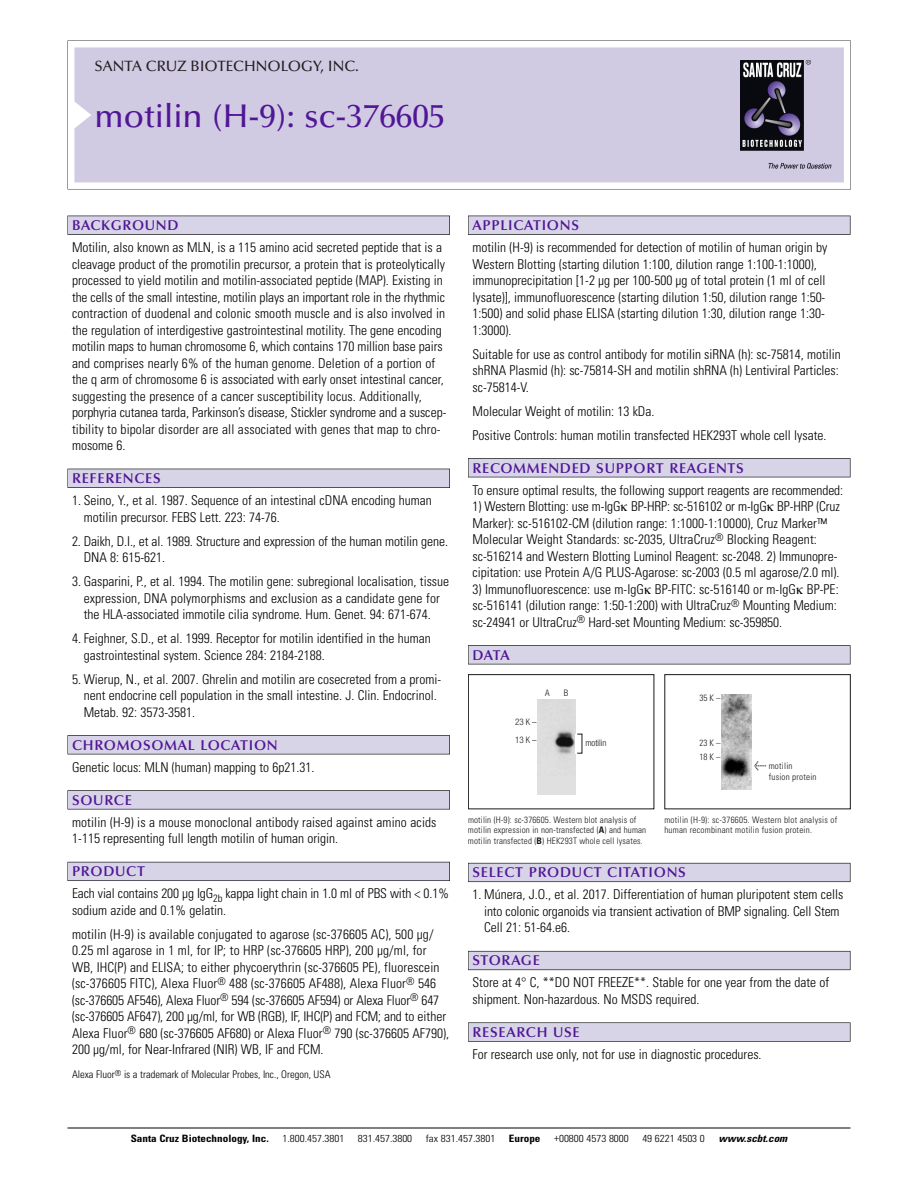
<style>
.page{position:relative;width:918px;height:1188px;background:#fff}
.page>*{position:absolute;margin:0;border:0;box-sizing:border-box;transform-origin:0 0}
.t1{font:500 33px "Optima";color:#511695}
.t2{font:500 15px "Optima";color:#231f20}
.t3{font:600 14.25px "Optima";letter-spacing:.05em;color:#511695}
.t4{font:300 condensed 13.5px/16.5px "Univers";color:#000}
.t5{font:300 condensed 10.5px "Univers";color:#000}
.t6{font:300 condensed 10.2px "Univers";color:#000;scale:1.1 1}
.t7{font:700 condensed 10.2px "Univers";color:#000;scale:1.1 1}
.t8{font:italic 700 condensed 10.2px "Univers";color:#000;scale:1.1 1}
.t9{font:300 condensed 9px/10.5px "Univers";letter-spacing:.015em;color:#191919}
.t10{font:300 condensed 9px/17.4px "Helvetica Neue";color:#191919}
.s1{font-weight:700}
.s2{font-family:"Meta Plus";font-weight:400;font-stretch:normal;font-size:10.5px}
</style>
<div class="page">
<svg style="left:68px;top:40px;width:783px;height:149px"></svg>
<div style="left:74px;top:47px;width:770px;height:135px;background:#d1cae3"></div>
<img style="left:741px;top:60px;width:90px;height:108px">
<div style="left:68px;top:216px;width:382px;height:19px;background:#535256"></div>
<div style="left:68px;top:216px;width:381px;height:18px;background:#d7d4e8"></div>
<div style="left:68px;top:469px;width:382px;height:19px;background:#525156"></div>
<div style="left:68px;top:469px;width:381px;height:18px;background:#d7d4e8"></div>
<div style="left:68px;top:735px;width:382px;height:19px;background:#545357"></div>
<div style="left:68px;top:736px;width:381px;height:18px;background:#d7d4e8"></div>
<div style="left:68px;top:790px;width:382px;height:19px;background:#575659"></div>
<div style="left:68px;top:791px;width:381px;height:18px;background:#d7d4e8"></div>
<div style="left:68px;top:862px;width:382px;height:19px;background:#595860"></div>
<div style="left:68px;top:862px;width:381px;height:18px;background:#d7d4e8"></div>
<div style="left:468px;top:216px;width:382px;height:19px;background:#535256"></div>
<div style="left:468px;top:216px;width:382px;height:18px;background:#d7d4e8"></div>
<div style="left:468px;top:458px;width:382px;height:19px;background:#515155"></div>
<div style="left:468px;top:459px;width:382px;height:18px;background:#d7d4e8"></div>
<div style="left:468px;top:645px;width:382px;height:19px;background:#545357"></div>
<div style="left:468px;top:646px;width:382px;height:18px;background:#d7d4e8"></div>
<div style="left:468px;top:863px;width:382px;height:19px;background:#64626c"></div>
<div style="left:468px;top:863px;width:382px;height:18px;background:#d7d4e8"></div>
<div style="left:468px;top:951px;width:382px;height:19px;background:#686770"></div>
<div style="left:468px;top:952px;width:382px;height:18px;background:#d7d4e8"></div>
<svg style="left:468px;top:1022px;width:382px;height:20px"></svg>
<div style="left:468px;top:1023px;width:382px;height:18px;background:#d7d4e8"></div>
<hr style="left:68px;top:1128px;width:782px;height:1px;background:#000">
<div style="left:468px;top:674px;width:186px;height:135px;border:1px solid #191919"></div>
<img style="left:538px;top:700px;width:38px;height:95px">
<div style="left:664px;top:674px;width:187px;height:135px;border:1px solid #191919"></div>
<img style="left:722px;top:694px;width:30px;height:95px">
<p class="t2" style="left:94px;top:60px;width:266px">SANTA CRUZ BIOTECHNOLOGY, INC.</p>
<p class="t1" style="left:94px;top:102px;width:352px">motilin (H-9): sc-376605</p>
<p class="t3" style="left:72px;top:219px;width:108px">BACKGROUND</p>
<p class="t4" style="left:72px;top:240px;width:376px">Motilin, also known as MLN, is a 115 amino acid secreted peptide that is a cleavage product of the promotilin precursor, a protein that is proteolytically processed to yield motilin and motilin-associated peptide (MAP). Existing in the cells of the small intestine, motilin plays an important role in the rhythmic contraction of duodenal and colonic smooth muscle and is also involved in the regulation of interdigestive gastrointestinal motility. The gene encoding motilin maps to human chromosome 6, which contains 170 million base pairs and comprises nearly 6% of the human genome. Deletion of a portion of the q arm of chromosome 6 is associated with early onset intestinal cancer, suggesting the presence of a cancer susceptibility locus. Additionally, porphyria cutanea tarda, Parkinson’s disease, Stickler syndrome and a suscep&shy;tibility to bipolar disorder are all associated with genes that map to chro&shy;mosome 6.</p>
<p class="t3" style="left:72px;top:472px;width:90px">REFERENCES</p>
<p class="t4" style="left:84px;top:493px;width:350px;text-indent:-12px">1. Seino, Y., et al. 1987. Sequence of an intestinal cDNA encoding human motilin precursor. FEBS Lett. 223: 74-76.</p>
<p class="t4" style="left:84px;top:534px;width:366px;text-indent:-12px">2. Daikh, D.I., et al. 1989. Structure and expression of the human motilin gene.<br>DNA 8: 615-621.</p>
<p class="t4" style="left:72px;top:574px;width:379px;text-align:center">3. Gasparini, P., et al. 1994. The motilin gene: subregional localisation, tissue expression, DNA polymorphisms and exclusion as a candidate gene for<br>the HLA-associated immotile cilia syndrome. Hum. Genet. 94: 671-674.</p>
<p class="t4" style="left:84px;top:631px;width:349px;text-indent:-12px">4. Feighner, S.D., et al. 1999. Receptor for motilin identified in the human gastrointestinal system. Science 284: 2184-2188.</p>
<p class="t4" style="left:84px;top:672px;width:359px;text-indent:-12px">5. Wierup, N., et al. 2007. Ghrelin and motilin are cosecreted from a promi&shy;nent endocrine cell population in the small intestine. J. Clin. Endocrinol.<br>Metab. 92: 3573-3581.</p>
<p class="t3" style="left:72px;top:739px;width:207px">CHROMOSOMAL LOCATION</p>
<p class="t4" style="left:72px;top:760px;width:244px">Genetic locus: MLN (human) mapping to 6p21.31.</p>
<p class="t3" style="left:72px;top:794px;width:61px">SOURCE</p>
<p class="t4" style="left:72px;top:815px;width:366px">motilin (H-9) is a mouse monoclonal antibody raised against amino acids<br>1-115 representing full length motilin of human origin.</p>
<p class="t3" style="left:72px;top:865px;width:74px">PRODUCT</p>
<p class="t4" style="left:72px;top:887px;width:379px">Each vial contains 200 µg IgG<sub>2b</sub> kappa light chain in 1.0 ml of PBS with &lt; 0.1% sodium azide and 0.1% gelatin.</p>
<p class="t4" style="left:72px;top:927px;width:379px">motilin (H-9) is available conjugated to agarose (sc-376605 AC), 500 µg/ 0.25 ml agarose in 1 ml, for IP; to HRP (sc-376605 HRP), 200 µg/ml, for WB, IHC(P) and ELISA; to either phycoerythrin (sc-376605 PE), fluorescein (sc-376605 FITC), Alexa Fluor<sup>®</sup> 488 (sc-376605 AF488), Alexa Fluor<sup>®</sup> 546 (sc-376605 AF546), Alexa Fluor<sup>®</sup> 594 (sc-376605 AF594) or Alexa Fluor<sup>®</sup> 647 (sc-376605 AF647), 200 µg/ml, for WB (RGB), IF, IHC(P) and FCM; and to either Alexa Fluor<sup>®</sup> 680 (sc-376605 AF680) or Alexa Fluor<sup>®</sup> 790 (sc-376605 AF790), 200 µg/ml, for Near-Infrared (NIR) WB, IF and FCM.</p>
<p class="t5" style="left:72px;top:1071px;width:260px">Alexa Fluor<sup>®</sup> is a trademark of Molecular Probes, Inc., Oregon, USA</p>
<p class="t3" style="left:473px;top:219px;width:108px">APPLICATIONS</p>
<p class="t4" style="left:473px;top:240px;width:356px">motilin (H-9) is recommended for detection of motilin of human origin by Western Blotting (starting dilution 1:100, dilution range 1:100-1:1000), immunoprecipitation [1-2 µg per 100-500 µg of total protein (1 ml of cell lysate)], immunofluorescence (starting dilution 1:50, dilution range 1:50- 1:500) and solid phase ELISA (starting dilution 1:30, dilution range 1:30- 1:3000).</p>
<p class="t4" style="left:473px;top:347px;width:370px">Suitable for use as control antibody for motilin siRNA (h): sc-75814, motilin shRNA Plasmid (h): sc-75814-SH and motilin shRNA (h) Lentiviral Particles: sc-75814-V.</p>
<p class="t4" style="left:473px;top:404px;width:183px">Molecular Weight of motilin: 13 kDa.</p>
<p class="t4" style="left:473px;top:428px;width:355px">Positive Controls: human motilin transfected HEK293T whole cell lysate.</p>
<p class="t3" style="left:473px;top:462px;width:273px">RECOMMENDED SUPPORT REAGENTS</p>
<p class="t4" style="left:473px;top:483px;width:372px">To ensure optimal results, the following support reagents are recommended:</p>
<p class="t4" style="left:473px;top:499px;width:369px">1) Western Blotting: use m-IgG BP-HRP: sc-516102 or m-IgG BP-HRP (Cruz Marker): sc-516102-CM (dilution range: 1:1000-1:10000), Cruz Marker™ Molecular Weight Standards: sc-2035, UltraCruz<sup>®</sup> Blocking Reagent: sc-516214 and Western Blotting Luminol Reagent: sc-2048. 2) Immunopre&shy;cipitation: use Protein A/G PLUS-Agarose: sc-2003 (0.5 ml agarose/2.0 ml).</p>
<p class="t4" style="left:473px;top:582px;width:368px">3) Immunofluorescence: use m-IgG BP-FITC: sc-516140 or m-IgG BP-PE: sc-516141 (dilution range: 1:50-1:200) with UltraCruz<sup>®</sup> Mounting Medium: sc-24941 or UltraCruz<sup>®</sup> Hard-set Mounting Medium: sc-359850.</p>
<p class="t3" style="left:473px;top:649px;width:39px">DATA</p>
<p class="t10" style="left:545px;top:685px;width:6px">A</p>
<p class="t10" style="left:564px;top:685px;width:6px">B</p>
<p class="t10" style="left:515px;top:714px;width:23px">23K–<br>13K–</p>
<p class="t10" style="left:585px;top:735px;width:23px">motilin</p>
<p class="t9" style="left:468px;top:815px;width:180px">motilin (H-9): sc-376605. Western blot analysis of motilin expression in non-transfected (<span class="s1">A</span>) and human motilin transfected (<span class="s1">B</span>) HEK293T whole cell lysates.</p>
<p class="t9" style="left:700px;top:693px;width:22px">35 K –</p>
<p class="t9" style="left:700px;top:736px;width:22px;line-height:14.4px">23 K –<br>18 K –</p>
<p class="t9" style="left:769px;top:762px;width:49px;text-indent:-15px"><span class="s2">&lt;</span> motilin<br>fusion protein</p>
<p class="t9" style="left:664px;top:815px;width:174px">motilin (H-9): sc-376605. Western blot analysis of human recombinant motilin fusion protein.</p>
<p class="t3" style="left:473px;top:867px;width:215px">SELECT PRODUCT CITATIONS</p>
<p class="t4" style="left:484px;top:888px;width:361px;text-indent:-12px">1. Múnera, J.O., et al. 2017. Differentiation of human pluripotent stem cells into colonic organoids via transient activation of BMP signaling. Cell Stem<br>Cell 21: 51-64.e6.</p>
<p class="t3" style="left:473px;top:955px;width:69px">STORAGE</p>
<p class="t4" style="left:473px;top:976px;width:358px">Store at 4° C, **DO NOT FREEZE**. Stable for one year from the date of shipment. Non-hazardous. No MSDS required.</p>
<p class="t3" style="left:473px;top:1026px;width:109px">RESEARCH USE</p>
<p class="t4" style="left:473px;top:1047px;width:291px">For research use only, not for use in diagnostic procedures.</p>
<p class="t7" style="left:131px;top:1135px;width:127px">Santa Cruz Biotechnology, Inc.</p>
<p class="t6" style="left:282px;top:1135px;width:58px">1.800.457.3801</p>
<p class="t6" style="left:358px;top:1135px;width:51px">831.457.3800</p>
<p class="t6" style="left:426px;top:1135px;width:65px">fax 831.457.3801</p>
<p class="t7" style="left:509px;top:1135px;width:30px">Europe</p>
<p class="t6" style="left:554px;top:1135px;width:69px">+00800 4573 8000</p>
<p class="t6" style="left:642px;top:1135px;width:58px">49 6221 4503 0</p>
<p class="t8" style="left:719px;top:1135px;width:66px">www.scbt.com</p>
</div>
